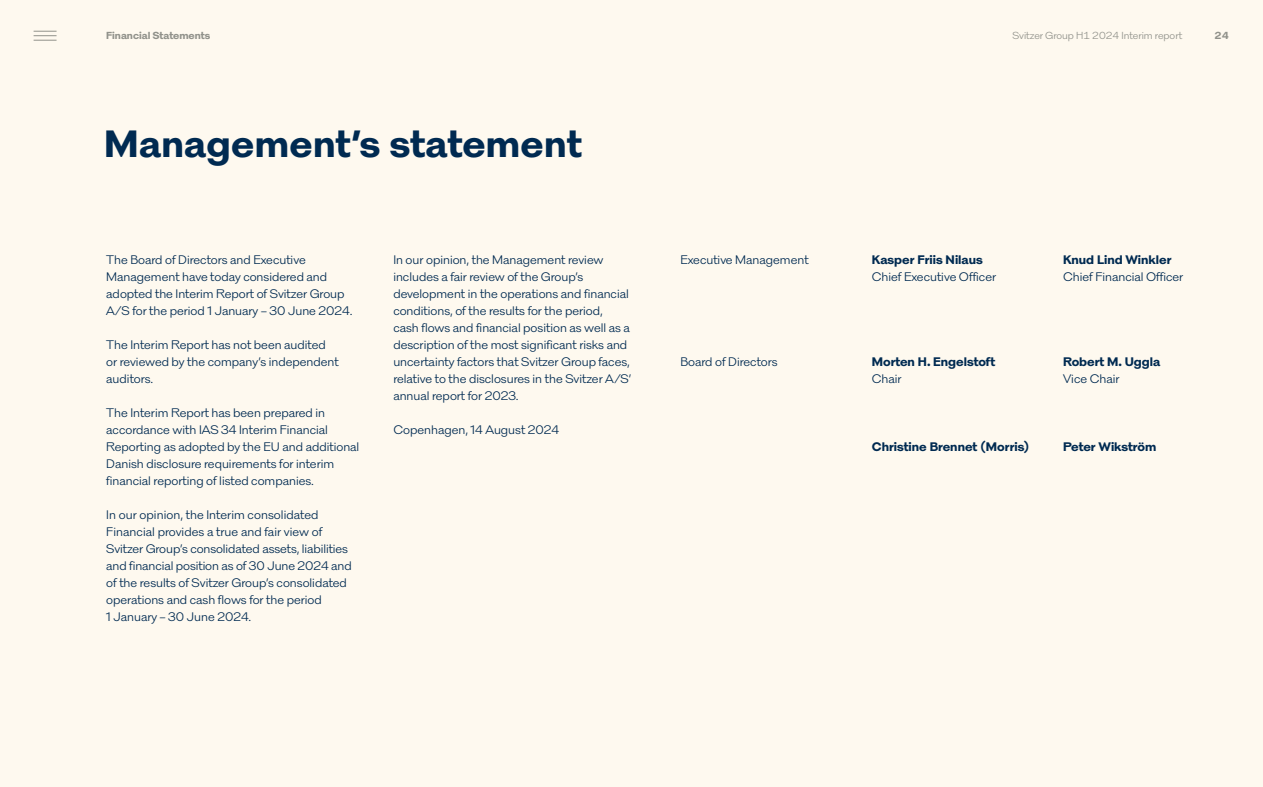
<style>
.page{position:relative;width:1263px;height:787px;background:#fef9ef}
.page>*{position:absolute;margin:0;border:0;box-sizing:border-box;transform-origin:0 0}
.t1{font:700 39px "Svitzer Prop";letter-spacing:.01em;color:#002a51}
.t2{font:12.75px/17px "Svitzer Prop";color:#002a51}
.t3{font:700 12.75px "Svitzer Prop";color:#002a51}
.t4{font:10.5px "Svitzer Tab";color:#91928b}
.t5{font:700 10.5px "Svitzer Tab";color:#91928b}
</style>
<div class="page">
<svg style="left:34px;top:31px;width:23px;height:10px"></svg>
<p class="t5" style="left:106px;top:28px;width:106px">Financial Statements</p>
<p class="t4" style="left:1012px;top:28px;width:171px">Svitzer Group H1 2024 Interim report</p>
<p class="t5" style="left:1214px;top:28px;width:16px">24</p>
<h1 class="t1" style="left:104px;top:114px;width:479px">Management’s statement</h1>
<p class="t2" style="left:106px;top:250px;width:248px">The Board of Directors and Executive Management have today considered and adopted the Interim Report of Svitzer Group A/S for the period 1 January – 30 June 2024.</p>
<p class="t2" style="left:106px;top:335px;width:234px">The Interim Report has not been audited or reviewed by the company’s independent auditors.</p>
<p class="t2" style="left:106px;top:403px;width:255px">The Interim Report has been prepared in accordance with IAS 34 Interim Financial Reporting as adopted by the EU and additional Danish disclosure requirements for interim financial reporting of listed companies.</p>
<p class="t2" style="left:106px;top:505px;width:247px">In our opinion, the Interim consolidated Financial provides a true and fair view of Svitzer Group’s consolidated assets, liabilities and financial position as of 30 June 2024 and of the results of Svitzer Group’s consolidated operations and cash flows for the period<br>1 January – 30 June 2024.</p>
<p class="t2" style="left:393px;top:250px;width:240px">In our opinion, the Management review includes a fair review of the Group’s development in the operations and financial conditions, of the results for the period, cash flows and financial position as well as a description of the most significant risks and uncertainty factors that Svitzer Group faces, relative to the disclosures in the Svitzer A/S’ annual report for 2023.</p>
<p class="t2" style="left:393px;top:420px;width:167px">Copenhagen, 14 August 2024</p>
<p class="t2" style="left:680px;top:250px;width:130px">Executive Management</p>
<p class="t2" style="left:680px;top:352px;width:99px">Board of Directors</p>
<p class="t3" style="left:872px;top:250px;width:113px">Kasper Friis Nilaus</p>
<p class="t2" style="left:872px;top:267px;width:126px">Chief Executive Officer</p>
<p class="t3" style="left:1063px;top:250px;width:110px">Knud Lind Winkler</p>
<p class="t2" style="left:1063px;top:267px;width:122px">Chief Financial Officer</p>
<p class="t3" style="left:872px;top:352px;width:125px">Morten H. Engelstoft</p>
<p class="t2" style="left:872px;top:369px;width:31px">Chair</p>
<p class="t3" style="left:1063px;top:352px;width:99px">Robert M. Uggla</p>
<p class="t2" style="left:1063px;top:369px;width:58px">Vice Chair</p>
<p class="t3" style="left:872px;top:437px;width:159px">Christine Brennet (Morris)</p>
<p class="t3" style="left:1063px;top:437px;width:95px">Peter Wikström</p>
</div>
